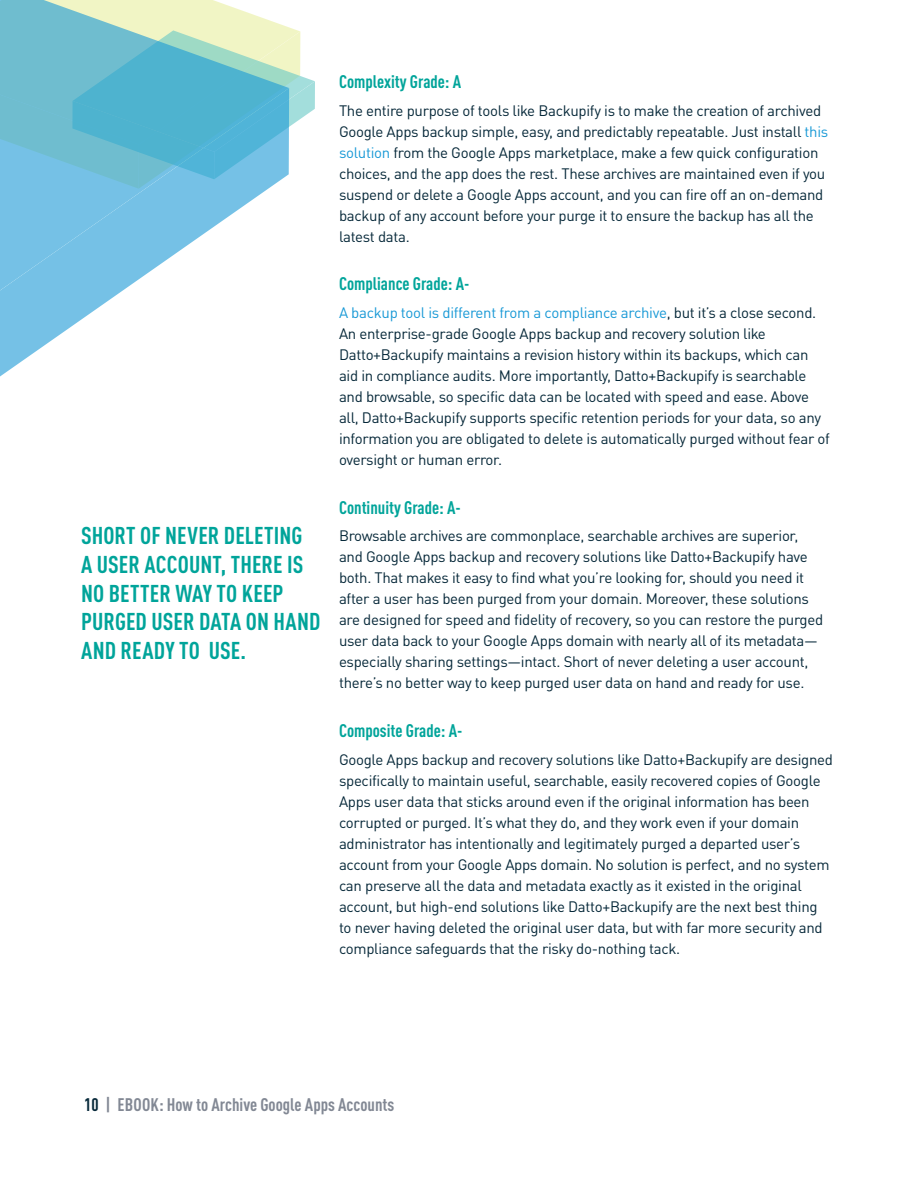
<style>
.page{position:relative;width:918px;height:1188px;background:#fff}
.page>*{position:absolute;margin:0;border:0;box-sizing:border-box;transform-origin:0 0}
.t1{font:700 condensed 24px/28.8px "DINOT";letter-spacing:.005em;color:#00a49a}
.t2{font:700 condensed 18px "DINOT";color:#00a49a}
.t3{font:700 condensed 18px "DINOT";color:#828894}
.t4{font:15px/21px "DINOT";letter-spacing:-.02em;color:#062839}
.s1{color:#1999d6}
.s2{color:#062839}
</style>
<div class="page">
<svg style="left:289px;top:27px;width:26px;height:100px"></svg>
<svg style="left:0;top:309px;width:96px;height:68px"></svg>
<svg style="left:0;top:0;width:289px;height:309px"></svg>
<h1 class="t1" style="left:81px;top:521px;width:241px">SHORT OF NEVER DELETING<br>A USER ACCOUNT, THERE IS<br>NO BETTER WAY TO KEEP<br>PURGED USER DATA ON HAND<br>AND READY TO USE.</h1>
<p class="t2" style="left:339px;top:71px;width:124px">Complexity Grade: A</p>
<p class="t4" style="left:339px;top:100px;width:491px">The entire purpose of tools like Backupify is to make the creation of archived Google Apps backup simple, easy, and predictably repeatable. Just install <span class="s1">this solution</span> from the Google Apps marketplace, make a few quick configuration choices, and the app does the rest. These archives are maintained even if you suspend or delete a Google Apps account, and you can fire off an on-demand backup of any account before your purge it to ensure the backup has all the latest data.</p>
<p class="t2" style="left:339px;top:273px;width:132px">Compliance Grade: A-</p>
<p class="t4" style="left:339px;top:302px;width:492px"><span class="s1">A backup tool is different from a compliance archive</span>, but it’s a close second.<br>An enterprise-grade Google Apps backup and recovery solution like Datto+Backupify maintains a revision history within its backups, which can aid in compliance audits. More importantly, Datto+Backupify is searchable and browsable, so specific data can be located with speed and ease. Above all, Datto+Backupify supports specific retention periods for your data, so any information you are obligated to delete is automatically purged without fear of oversight or human error.</p>
<p class="t2" style="left:339px;top:496px;width:123px">Continuity Grade: A-</p>
<p class="t4" style="left:339px;top:525px;width:486px">Browsable archives are commonplace, searchable archives are superior, and Google Apps backup and recovery solutions like Datto+Backupify have both. That makes it easy to find what you’re looking for, should you need it after a user has been purged from your domain. Moreover, these solutions are designed for speed and fidelity of recovery, so you can restore the purged user data back to your Google Apps domain with nearly all of its metadata— especially sharing settings—intact. Short of never deleting a user account, there’s no better way to keep purged user data on hand and ready for use.</p>
<p class="t2" style="left:339px;top:720px;width:125px">Composite Grade: A-</p>
<p class="t4" style="left:339px;top:749px;width:496px">Google Apps backup and recovery solutions like Datto+Backupify are designed specifically to maintain useful, searchable, easily recovered copies of Google Apps user data that sticks around even if the original information has been corrupted or purged. It’s what they do, and they work even if your domain administrator has intentionally and legitimately purged a departed user’s account from your Google Apps domain. No solution is perfect, and no system can preserve all the data and metadata exactly as it existed in the original account, but high-end solutions like Datto+Backupify are the next best thing to never having deleted the original user data, but with far more security and compliance safeguards that the risky do-nothing tack.</p>
<p class="t3" style="left:84px;top:1093px;width:312px"><span class="s2">10</span> | EBOOK: How to Archive Google Apps Accounts</p>
</div>
